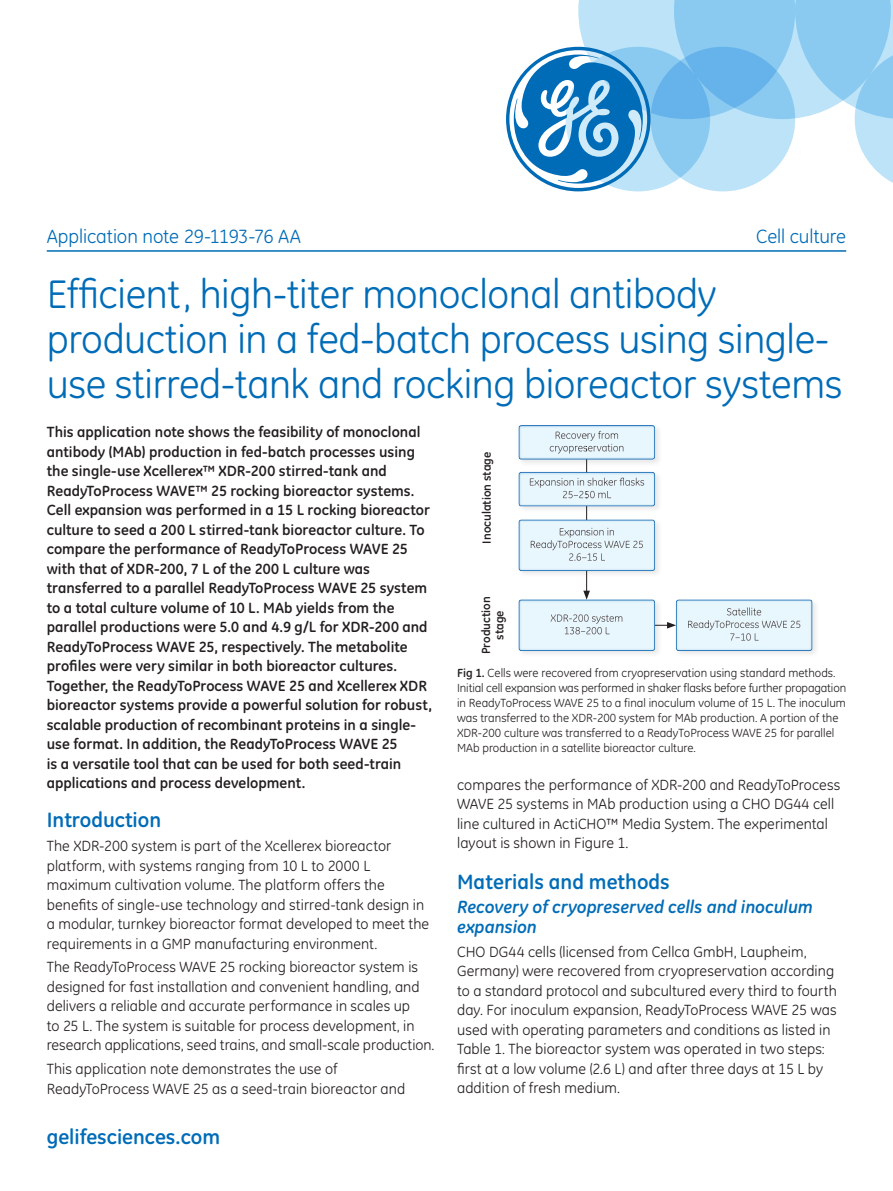
<style>
.page{position:relative;width:893px;height:1191px;background:#fff}
.page>*{position:absolute;margin:0;border:0;box-sizing:border-box;transform-origin:0 0}
.t1{font:40.5px/45px "GE Inspira";letter-spacing:-.01em;color:#006cb7}
.t2{font:700 21px "GE Inspira";color:#006cb7}
.t3{font:19.5px "GE Inspira";letter-spacing:-.005em;color:#006cb7}
.t4{font:italic 700 18px/19.5px "GE Inspira";letter-spacing:-.01em;color:#006cb7}
.t5{font:15px/19.5px "GE Inspira";letter-spacing:.005em;color:#231f20}
.t6{font:700 15px/19.5px "GE Inspira";color:#231f20}
.t7{font:12px/15px "GE Inspira";color:#231f20}
.t8{font:700 12px/13.5px "GE Inspira";color:#231f20;text-align:center}
.s1{font-weight:700}
</style>
<div class="page">
<svg style="left:506px;top:0;width:387px;height:191px"></svg>
<hr style="left:47px;top:250px;width:799px;height:2px;background:#006cb7">
<hr style="left:586px;top:429px;width:1px;height:164px;background:#231f20">
<div style="left:517px;top:424px;width:145px;height:43px;background:#f6f6f6"></div>
<div style="left:518px;top:424px;width:138px;height:36px;background:#006cb7;opacity:.5"></div>
<div style="left:517px;top:598px;width:145px;height:60px;background:#231f20;opacity:.1"></div>
<div style="left:518px;top:597px;width:138px;height:54px;background:#006cb7;opacity:.5"></div>
<div style="left:517px;top:470px;width:145px;height:43px;background:#231f20;opacity:.1"></div>
<div style="left:518px;top:470px;width:139px;height:36px;background:#006cb7;opacity:.5"></div>
<div style="left:517px;top:518px;width:145px;height:60px;background:#f7f7f7"></div>
<div style="left:518px;top:518px;width:138px;height:54px;background:#006cb7;opacity:.5"></div>
<div style="left:674px;top:598px;width:146px;height:60px;background:#f7f7f7"></div>
<svg style="left:519px;top:590px;width:156px;height:60px"></svg>
<div style="left:675px;top:598px;width:138px;height:54px;background:#006cb7;opacity:.5"></div>
<h3 class="t3" style="left:47px;top:225px;width:256px">Application note 29-1193-76 AA</h3>
<h3 class="t3" style="left:756px;top:225px;width:92px">Cell culture</h3>
<h1 class="t1" style="left:47px;top:271px;width:797px">Efficient, high-titer monoclonal antibody production in a fed-batch process using single&shy;use stirred-tank and rocking bioreactor systems</h1>
<p class="t6" style="left:47px;top:422px;width:387px">This application note shows the feasibility of monoclonal antibody (MAb) production in fed-batch processes using the single-use Xcellerex™ XDR-200 stirred-tank and ReadyToProcess WAVE™ 25 rocking bioreactor systems.<br>Cell expansion was performed in a 15 L rocking bioreactor culture to seed a 200 L stirred-tank bioreactor culture. To compare the performance of ReadyToProcess WAVE 25 with that of XDR-200, 7 L of the 200 L culture was transferred to a parallel ReadyToProcess WAVE 25 system to a total culture volume of 10 L. MAb yields from the parallel productions were 5.0 and 4.9 g/L for XDR-200 and ReadyToProcess WAVE 25, respectively. The metabolite profiles were very similar in both bioreactor cultures.<br>Together, the ReadyToProcess WAVE 25 and Xcellerex XDR bioreactor systems provide a powerful solution for robust, scalable production of recombinant proteins in a single&shy;use format. In addition, the ReadyToProcess WAVE 25<br>is a versatile tool that can be used for both seed-train applications and process development.</p>
<h2 class="t2" style="left:47px;top:806px;width:116px">Introduction</h2>
<p class="t5" style="left:47px;top:836px;width:384px">The XDR-200 system is part of the Xcellerex bioreactor platform, with systems ranging from 10 L to 2000 L maximum cultivation volume. The platform offers the benefits of single-use technology and stirred-tank design in a modular, turnkey bioreactor format developed to meet the requirements in a GMP manufacturing environment.</p>
<p class="t5" style="left:47px;top:957px;width:389px">The ReadyToProcess WAVE 25 rocking bioreactor system is designed for fast installation and convenient handling, and delivers a reliable and accurate performance in scales up<br>to 25 L. The system is suitable for process development, in research applications, seed trains, and small-scale production.</p>
<p class="t5" style="left:47px;top:1059px;width:360px">This application note demonstrates the use of<br>ReadyToProcess WAVE 25 as a seed-train bioreactor and</p>
<p class="t8" style="left:480px;top:543px;width:93px;rotate:-90deg">Inoculation stage</p>
<p class="t8" style="left:479px;top:654px;width:59px;rotate:-90deg">Production stage</p>
<p class="t7" style="left:457px;top:666px;width:391px"><span class="s1">Fig 1.</span> Cells were recovered from cryopreservation using standard methods.<br>Initial cell expansion was performed in shaker flasks before further propagation in ReadyToProcess WAVE 25 to a final inoculum volume of 15 L. The inoculum was transferred to the XDR-200 system for MAb production. A portion of the XDR-200 culture was transferred to a ReadyToProcess WAVE 25 for parallel MAb production in a satellite bioreactor culture.</p>
<p class="t5" style="left:457px;top:775px;width:385px">compares the performance of XDR-200 and ReadyToProcess WAVE 25 systems in MAb production using a CHO DG44 cell line cultured in ActiCHO™ Media System. The experimental layout is shown in Figure 1.</p>
<h2 class="t2" style="left:457px;top:868px;width:214px">Materials and methods</h2>
<p class="t4" style="left:457px;top:897px;width:357px">Recovery of cryopreserved cells and inoculum expansion</p>
<p class="t5" style="left:457px;top:941px;width:381px">CHO DG44 cells (licensed from Cellca GmbH, Laupheim, Germany) were recovered from cryopreservation according to a standard protocol and subcultured every third to fourth day. For inoculum expansion, ReadyToProcess WAVE 25 was used with operating parameters and conditions as listed in Table 1. The bioreactor system was operated in two steps: first at a low volume (2.6 L) and after three days at 15 L by addition of fresh medium.</p>
<h2 class="t2" style="left:47px;top:1123px;width:175px">gelifesciences.com</h2>
</div>
